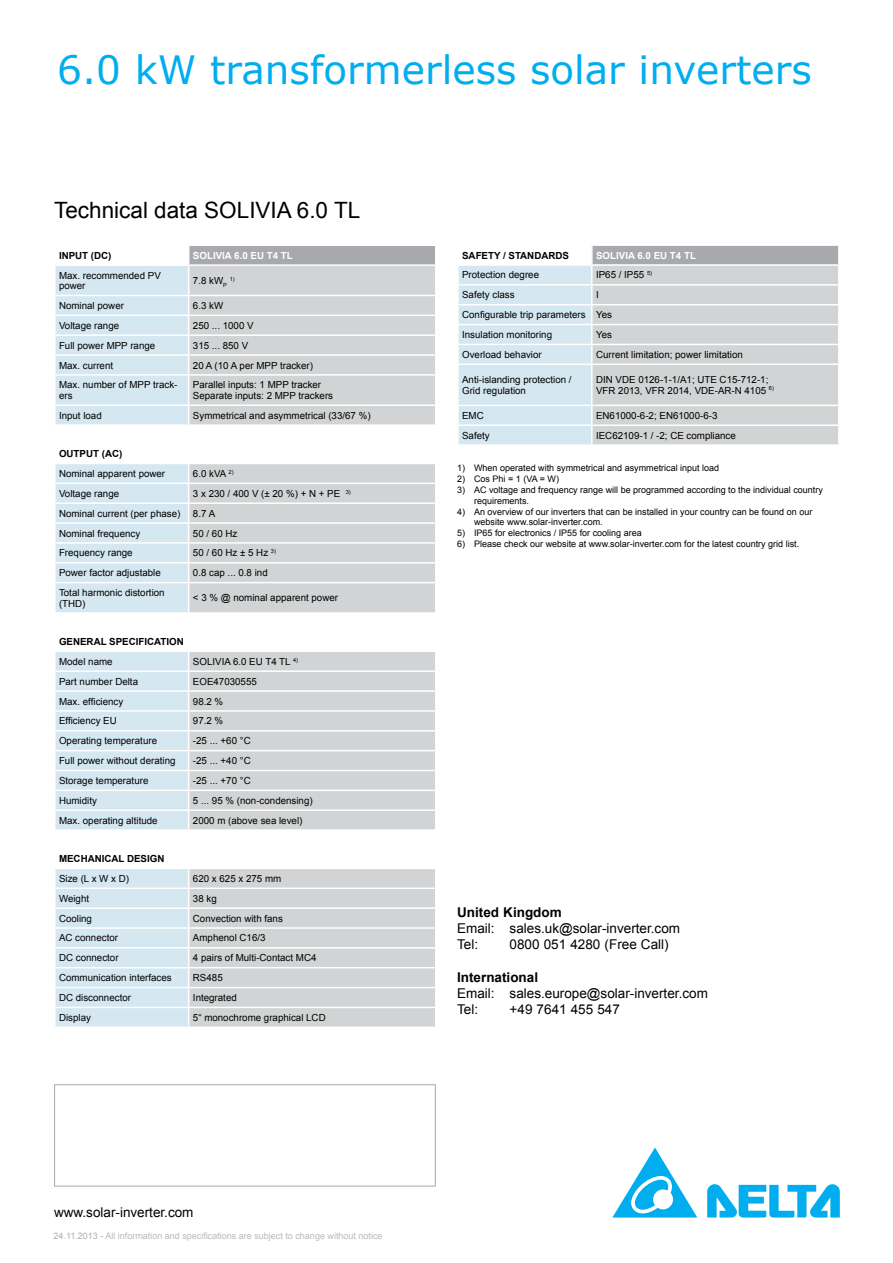
<style>
.page{position:relative;width:893px;height:1263px;background:#fff}
.page>*{position:absolute;margin:0;border:0;box-sizing:border-box;transform-origin:0 0}
.t1{font:39px "Verdana";color:#00aeef}
.t2{font:22.5px "Arial";color:#000}
.t3{font:13.5px/16.2px "Arial";color:#000}
.t4{font:700 13.5px "Arial";color:#000}
.t5{font:9.75px/10.5px "Arial";color:#000}
.t6{font:700 9.75px "Arial";color:#000}
.t7{font:700 9.75px "Arial";color:#fff}
.t8{font:9px/10.8px "Arial";color:#000}
.t9{font:9px "Arial";color:#b8babc}
.t10{font:5.7px "Arial";color:#000}
.s1{font-weight:700}
.s2{font-weight:700;color:#fff}
.s3{color:#aeafb2}
.s4{color:#a7a9ac}
</style>
<div class="page">
<svg style="left:707px;top:1184px;width:133px;height:33px"></svg>
<svg style="left:612px;top:1147px;width:85px;height:70px"></svg>
<div style="left:54px;top:1084px;width:382px;height:102px;border:1px solid #a7a9ac"></div>
<svg style="left:55px;top:652px;width:380px;height:177px;background:#d5dce0"></svg>
<svg style="left:55px;top:464px;width:380px;height:148px;background:#d3dade"></svg>
<hr style="left:54px;top:483px;width:135px;height:1px;background:#fff">
<hr style="left:189px;top:483px;width:247px;height:1px;background:#fff">
<hr style="left:54px;top:502px;width:135px;height:2px;background:#fff">
<hr style="left:189px;top:502px;width:247px;height:2px;background:#fff">
<hr style="left:54px;top:522px;width:135px;height:2px;background:#fff">
<hr style="left:189px;top:522px;width:247px;height:2px;background:#fff">
<hr style="left:54px;top:542px;width:135px;height:2px;background:#fff">
<hr style="left:189px;top:542px;width:247px;height:2px;background:#fff">
<hr style="left:54px;top:562px;width:135px;height:1px;background:#fff">
<hr style="left:189px;top:562px;width:247px;height:1px;background:#fff">
<hr style="left:54px;top:582px;width:135px;height:1px;background:#fff">
<hr style="left:189px;top:582px;width:247px;height:1px;background:#fff">
<svg style="left:458px;top:246px;width:381px;height:199px;background:#d4dade"></svg>
<hr style="left:592px;top:264px;width:248px;height:2px;background:#fff">
<svg style="left:55px;top:246px;width:381px;height:179px;background:#d4dadd"></svg>
<svg style="left:55px;top:869px;width:380px;height:157px;background:#d3dade"></svg>
<hr style="left:54px;top:887px;width:135px;height:2px;background:#fff">
<hr style="left:189px;top:887px;width:247px;height:2px;background:#fff">
<hr style="left:54px;top:907px;width:135px;height:2px;background:#fff">
<hr style="left:189px;top:907px;width:247px;height:2px;background:#fff">
<hr style="left:54px;top:927px;width:135px;height:2px;background:#fff">
<hr style="left:189px;top:927px;width:247px;height:2px;background:#fff">
<hr style="left:54px;top:947px;width:135px;height:1px;background:#fff">
<hr style="left:189px;top:947px;width:247px;height:1px;background:#fff">
<hr style="left:54px;top:967px;width:135px;height:1px;background:#fff">
<hr style="left:189px;top:967px;width:247px;height:1px;background:#fff">
<hr style="left:54px;top:987px;width:135px;height:1px;background:#fff">
<hr style="left:189px;top:987px;width:247px;height:1px;background:#fff">
<hr style="left:54px;top:1007px;width:135px;height:1px;background:#fff">
<hr style="left:189px;top:1007px;width:247px;height:1px;background:#fff">
<h1 class="t1" style="left:57px;top:43px;width:756px">6.0 kW transformerless solar inverters</h1>
<h2 class="t2" style="left:54px;top:196px;width:308px">Technical data SOLIVIA 6.0 TL</h2>
<p class="t6" style="left:59px;top:249px;width:54px">INPUT (DC)</p>
<p class="t7" style="left:193px;top:249px;width:101px">SOLIVIA 6.0 EU T4 TL</p>
<p class="t5" style="left:59px;top:270px;width:103px">Max. recommended PV power</p>
<p class="t5" style="left:193px;top:275px;width:36px">7.8 kW<sub>P</sub></p>
<p class="t10" style="left:230px;top:275px;width:7px">1)</p>
<p class="t5" style="left:59px;top:300px;width:67px">Nominal power</p>
<p class="t5" style="left:193px;top:300px;width:32px">6.3 kW</p>
<p class="t5" style="left:59px;top:320px;width:62px">Voltage range</p>
<p class="t5" style="left:193px;top:320px;width:62px">250 ... 1000 V</p>
<p class="t5" style="left:59px;top:340px;width:98px">Full power MPP range</p>
<p class="t5" style="left:193px;top:340px;width:57px">315 ... 850 V</p>
<p class="t5" style="left:59px;top:360px;width:56px">Max. current</p>
<p class="t5" style="left:193px;top:360px;width:122px">20 A (10 A per MPP tracker)</p>
<p class="t5" style="left:59px;top:380px;width:120px">Max. number of MPP track&shy;ers</p>
<p class="t5" style="left:193px;top:380px;width:142px">Parallel inputs: 1 MPP tracker<br>Separate inputs: 2 MPP trackers</p>
<p class="t5" style="left:59px;top:410px;width:44px">Input load</p>
<p class="t5" style="left:193px;top:410px;width:179px">Symmetrical and asymmetrical (33/67 %)</p>
<p class="t5" style="left:59px;top:444px;width:108px;line-height:19.8px"><span class="s1">OUTPUT (AC)</span><span class="s2">)<br></span>Nominal apparent power</p>
<p class="t5" style="left:193px;top:468px;width:42px">6.0 kVA <sup>2)</sup></p>
<p class="t5" style="left:59px;top:488px;width:62px">Voltage range</p>
<p class="t5" style="left:193px;top:488px;width:159px">3 x 230 / 400 V (± 20 %) + N + PE <sup>3)</sup></p>
<p class="t5" style="left:59px;top:508px;width:123px">Nominal current (per phase)</p>
<p class="t5" style="left:193px;top:508px;width:24px">8.7 A</p>
<p class="t5" style="left:59px;top:528px;width:83px">Nominal frequency</p>
<p class="t5" style="left:193px;top:528px;width:46px">50 / 60 Hz</p>
<p class="t5" style="left:59px;top:548px;width:75px">Frequency range</p>
<p class="t5" style="left:193px;top:548px;width:85px">50 / 60 Hz ± 5 Hz <sup>3)</sup></p>
<p class="t5" style="left:59px;top:568px;width:103px">Power factor adjustable</p>
<p class="t5" style="left:193px;top:568px;width:76px">0.8 cap ... 0.8 ind</p>
<p class="t5" style="left:59px;top:587px;width:107px">Total harmonic distortion (THD)</p>
<p class="t5" style="left:193px;top:593px;width:147px">&lt; 3 % @ nominal apparent power</p>
<p class="t6" style="left:59px;top:635px;width:126px">GENERAL SPECIFICATION</p>
<p class="t5" style="left:59px;top:656px;width:55px">Model name</p>
<p class="t5" style="left:193px;top:656px;width:107px">SOLIVIA 6.0 EU T4 TL <sup>4)</sup></p>
<p class="t5" style="left:59px;top:676px;width:81px">Part number Delta</p>
<p class="t5" style="left:193px;top:676px;width:65px">EOE47030555</p>
<p class="t5" style="left:59px;top:696px;width:66px">Max. efficiency</p>
<p class="t5" style="left:193px;top:696px;width:32px">98.2 %</p>
<p class="t5" style="left:59px;top:716px;width:59px">Efficiency EU</p>
<p class="t5" style="left:193px;top:716px;width:32px">97.2 %</p>
<p class="t5" style="left:59px;top:736px;width:100px">Operating temperature</p>
<p class="t5" style="left:193px;top:736px;width:59px">-25 ... +60 °C</p>
<p class="t5" style="left:59px;top:755px;width:118px">Full power without derating</p>
<p class="t5" style="left:193px;top:755px;width:59px">-25 ... +40 °C</p>
<p class="t5" style="left:59px;top:775px;width:91px">Storage temperature</p>
<p class="t5" style="left:193px;top:775px;width:59px">-25 ... +70 °C</p>
<p class="t5" style="left:59px;top:795px;width:39px">Humidity</p>
<p class="t5" style="left:193px;top:795px;width:121px">5 ... 95 % (non-condensing)</p>
<p class="t5" style="left:59px;top:815px;width:100px">Max. operating altitude</p>
<p class="t5" style="left:193px;top:815px;width:111px">2000 m (above sea level)</p>
<p class="t6" style="left:59px;top:852px;width:107px">MECHANICAL DESIGN</p>
<p class="t5" style="left:59px;top:873px;width:72px">Size (L x W x D)</p>
<p class="t5" style="left:193px;top:873px;width:90px">620 x 625 x 275 mm</p>
<p class="t5" style="left:59px;top:893px;width:32px">Weight</p>
<p class="t5" style="left:193px;top:893px;width:25px">38 kg</p>
<p class="t5" style="left:59px;top:913px;width:35px">Cooling</p>
<p class="t5" style="left:193px;top:913px;width:91px">Convection with fans</p>
<p class="t5" style="left:59px;top:933px;width:61px">AC connector</p>
<p class="t5" style="left:193px;top:933px;width:74px">Amphenol C16/3</p>
<p class="t5" style="left:59px;top:953px;width:61px">DC connector</p>
<p class="t5" style="left:193px;top:953px;width:125px">4 pairs of Multi-Contact MC4</p>
<p class="t5" style="left:59px;top:972px;width:114px">Communication interfaces</p>
<p class="t5" style="left:193px;top:972px;width:31px">RS485</p>
<p class="t5" style="left:59px;top:992px;width:74px">DC disconnector</p>
<p class="t5" style="left:193px;top:992px;width:45px">Integrated</p>
<p class="t5" style="left:59px;top:1012px;width:33px">Display</p>
<p class="t5" style="left:193px;top:1012px;width:134px">5“ monochrome graphical LCD</p>
<h3 class="t3" style="left:54px;top:1205px;width:141px">www.solar-inverter.com</h3>
<p class="t9" style="left:54px;top:1230px;width:331px"><span class="s3">24.11.2013</span> <span class="s4">-</span> All information and specifications are subject to change without notice</p>
<p class="t6" style="left:462px;top:249px;width:108px">SAFETY / STANDARDS</p>
<p class="t7" style="left:596px;top:249px;width:101px">SOLIVIA 6.0 EU T4 TL</p>
<p class="t5" style="left:462px;top:270px;width:78px">Protection degree</p>
<p class="t5" style="left:596px;top:270px;width:58px">IP65 / IP55 <sup>5)</sup></p>
<p class="t5" style="left:462px;top:290px;width:54px">Safety class</p>
<p class="t5" style="left:462px;top:285px;width:151px;line-height:19.8px;text-indent:134px">I<br>Configurable trip parameters Yes<br>Insulation monitoring</p>
<p class="t5" style="left:596px;top:329px;width:17px">Yes</p>
<p class="t5" style="left:462px;top:349px;width:81px">Overload behavior</p>
<p class="t5" style="left:596px;top:349px;width:148px">Current limitation; power limitation</p>
<p class="t5" style="left:462px;top:375px;width:111px">Anti-islanding protection /<br>Grid regulation</p>
<p class="t5" style="left:596px;top:375px;width:179px">DIN VDE 0126-1-1/A1; UTE C15-712-1;<br>VFR 2013, VFR 2014, VDE-AR-N 4105 <sup>6)</sup></p>
<p class="t5" style="left:462px;top:410px;width:23px">EMC</p>
<p class="t5" style="left:596px;top:410px;width:123px">EN61000-6-2; EN61000-6-3</p>
<p class="t5" style="left:462px;top:430px;width:29px">Safety</p>
<p class="t5" style="left:596px;top:430px;width:141px">IEC62109-1 / -2; CE compliance</p>
<p class="t8" style="left:457px;top:463px;width:264px">1) When operated with symmetrical and asymmetrical input load</p>
<p class="t8" style="left:457px;top:474px;width:103px">2) Cos Phi = 1 (VA = W)</p>
<p class="t8" style="left:474px;top:484px;width:350px;text-indent:-17px">3) AC voltage and frequency range will be programmed according to the individual country requirements.</p>
<p class="t8" style="left:474px;top:506px;width:340px;text-indent:-17px">4) An overview of our inverters that can be installed in your country can be found on our website www.solar-inverter.com.</p>
<p class="t8" style="left:457px;top:528px;width:186px">5) IP65 for electronics / IP55 for cooling area</p>
<p class="t8" style="left:457px;top:538px;width:344px">6) Please check our website at www.solar-inverter.com for the latest country grid list.</p>
<h3 class="t4" style="left:457px;top:903px;width:106px">United Kingdom</h3>
<h3 class="t3" style="left:457px;top:920px;width:225px">Email: sales.uk@solar-inverter.com<br>Tel:</h3>
<h3 class="t3" style="left:510px;top:936px;width:161px">0800 051 4280 (Free Call)</h3>
<h3 class="t4" style="left:457px;top:968px;width:83px">International</h3>
<h3 class="t3" style="left:457px;top:985px;width:252px">Email: sales.europe@solar-inverter.com<br>Tel:</h3>
<h3 class="t3" style="left:510px;top:1001px;width:112px">+49 7641 455 547</h3>
</div>
